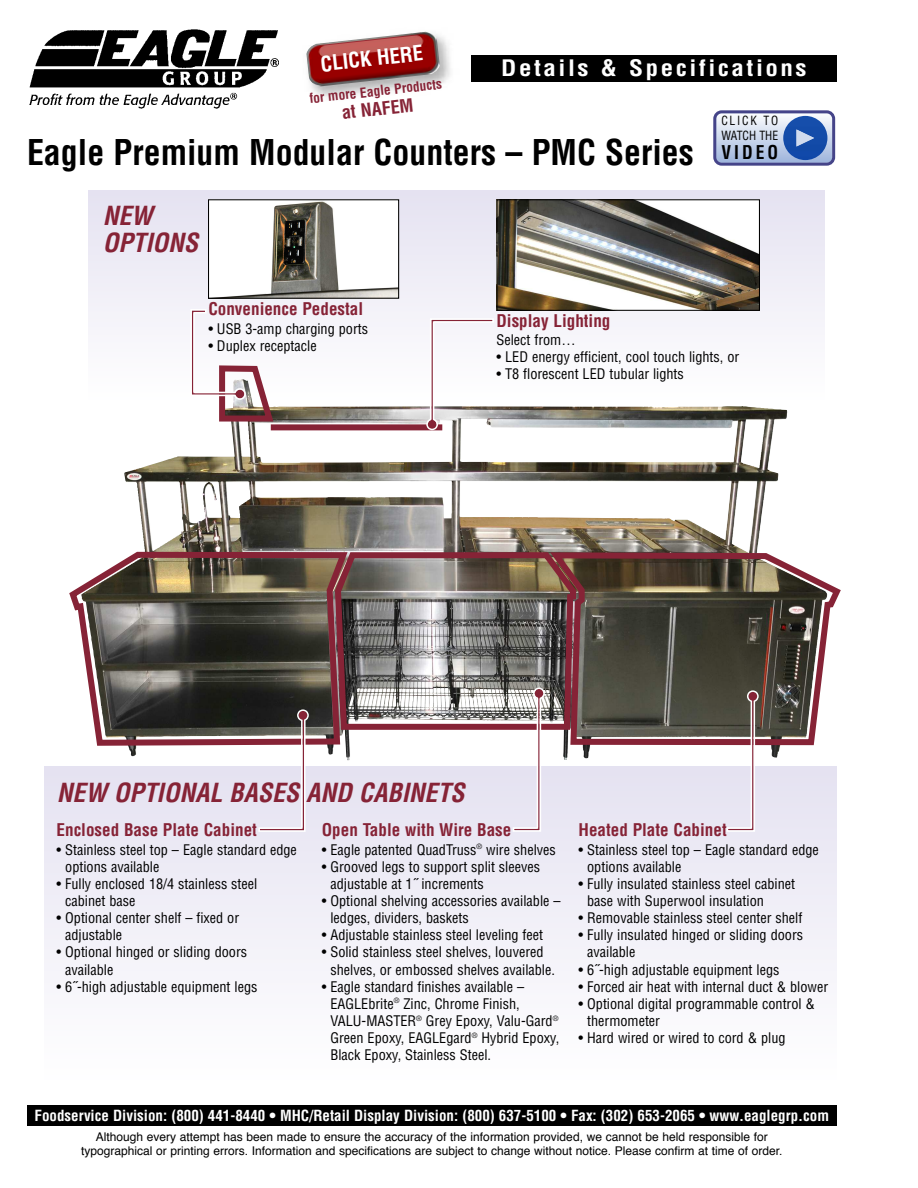
<style>
.page{position:relative;width:918px;height:1188px;background:#fff}
.page>*{position:absolute;margin:0;border:0;box-sizing:border-box;transform-origin:0 0}
.t1{font:700 condensed 34.65px "Helvetica";color:#000}
.t2{font:italic 700 condensed 25.65px/27px "Helvetica";color:#862336}
.t3{font:700 condensed 22.2px "Helvetica";letter-spacing:.1em;color:#fff;scale:1.13 1}
.t4{font:700 condensed 20.85px "Helvetica";color:#fff}
.t5{font:700 condensed 18.6px "Helvetica";letter-spacing:.175em;color:#000;scale:.94 1}
.t6{font:700 condensed 18px "Helvetica";color:#862336}
.t7{font:700 condensed 17.1px "Helvetica";color:#862336}
.t8{font:700 condensed 15px "Helvetica";color:#fff}
.t9{font:condensed 14.25px/17.1px "Helvetica";color:#000}
.t10{font:700 condensed 13.5px "Helvetica";color:#862336}
.t11{font:condensed 12.3px/14.9px "Helvetica";color:#000;scale:.94 1}
.t12{font:12px/14.4px "Helvetica";color:#000;text-align:center}
</style>
<div class="page">
<div style="left:88px;top:190px;width:737px;height:211px;background:linear-gradient(to bottom,#e5e2f1,#fff)"></div>
<div style="left:471px;top:55px;width:366px;height:27px;background:#000"></div>
<div style="left:27px;top:1105px;width:810px;height:21px;background:#000"></div>
<img style="left:30px;top:30px;width:249px;height:79px">
<img style="left:88px;top:379px;width:699px;height:173px">
<div style="left:271px;top:424px;width:171px;height:6px;background:#862336"></div>
<img style="left:210px;top:201px;width:187px;height:96px">
<div style="left:208px;top:199px;width:191px;height:100px;border:1px solid #000"></div>
<img style="left:498px;top:201px;width:260px;height:108px">
<div style="left:496px;top:199px;width:264px;height:112px;border:1px solid #000"></div>
<svg style="left:426px;top:318px;width:68px;height:112px"></svg>
<svg style="left:69px;top:552px;width:266px;height:194px;background:#655a54"></svg>
<svg style="left:576px;top:552px;width:265px;height:193px;background:#62574f"></svg>
<div style="left:45px;top:767px;width:792px;height:315px;background:linear-gradient(to bottom,#e5e2f1,#fff)"></div>
<svg style="left:258px;top:709px;width:51px;height:123px"></svg>
<svg style="left:335px;top:552px;width:241px;height:280px"></svg>
<svg style="left:727px;top:690px;width:32px;height:142px"></svg>
<svg style="left:190px;top:309px;width:83px;height:113px"></svg>
<img style="left:311px;top:31px;width:139px;height:66px">
<img style="left:306px;top:32px;width:134px;height:54px">
<svg style="left:713px;top:110px;width:123px;height:56px;background:#b3bbd9"></svg>
<img style="left:783px;top:116px;width:44px;height:44px">
<img style="left:796px;top:129px;width:18px;height:18px">
<h3 class="t4" style="left:320px;top:52px;width:104px;rotate:-6deg">CLICK HERE</h3>
<h3 class="t3" style="left:501px;top:55px;width:272px">Details &amp; Specifications</h3>
<p class="t10" style="left:309px;top:90px;width:135px;rotate:-6deg">for more Eagle Products</p>
<p class="t6" style="left:341px;top:102px;width:73px;rotate:-6deg">at NAFEM</p>
<p class="t11" style="left:721px;top:113px;width:62px">CLICK TO<br>WATCH THE</p>
<h3 class="t5" style="left:721px;top:142px;width:62px">VIDEO</h3>
<h1 class="t1" style="left:27px;top:133px;width:668px">Eagle Premium Modular Counters – PMC Series</h1>
<h2 class="t2" style="left:103px;top:203px;width:97px">NEW<br>OPTIONS</h2>
<p class="t7" style="left:208px;top:299px;width:156px">Convenience Pedestal</p>
<p class="t9" style="left:208px;top:320px;width:161px">• USB 3-amp charging ports</p>
<p class="t9" style="left:208px;top:337px;width:110px">• Duplex receptacle</p>
<p class="t7" style="left:496px;top:311px;width:116px">Display Lighting</p>
<p class="t9" style="left:496px;top:332px;width:81px">Select from…</p>
<p class="t9" style="left:496px;top:349px;width:244px">• LED energy efficient, cool touch lights, or</p>
<p class="t9" style="left:497px;top:366px;width:189px">• T8 florescent LED tubular lights</p>
<h2 class="t2" style="left:57px;top:780px;width:409px">NEW OPTIONAL BASES AND CABINETS</h2>
<p class="t7" style="left:57px;top:820px;width:202px">Enclosed Base Plate Cabinet</p>
<p class="t9" style="left:65px;top:841px;width:233px;text-indent:-9px">• Stainless steel top – Eagle standard edge options available</p>
<p class="t9" style="left:65px;top:876px;width:194px;text-indent:-9px">• Fully enclosed 18/4 stainless steel cabinet base</p>
<p class="t9" style="left:65px;top:910px;width:176px;text-indent:-9px">• Optional center shelf – fixed or adjustable</p>
<p class="t9" style="left:65px;top:944px;width:184px;text-indent:-9px">• Optional hinged or sliding doors available</p>
<p class="t9" style="left:57px;top:978px;width:202px">• 6˝-high adjustable equipment legs</p>
<p class="t7" style="left:322px;top:820px;width:191px">Open Table with Wire Base</p>
<p class="t9" style="left:322px;top:841px;width:236px">• Eagle patented QuadTruss<sup>®</sup> wire shelves</p>
<p class="t9" style="left:330px;top:858px;width:211px;text-indent:-9px">• Grooved legs to support split sleeves adjustable at 1˝ increments</p>
<p class="t9" style="left:330px;top:893px;width:232px;text-indent:-9px">• Optional shelving accessories available – ledges, dividers, baskets</p>
<p class="t9" style="left:322px;top:927px;width:223px">• Adjustable stainless steel leveling feet</p>
<p class="t9" style="left:330px;top:944px;width:226px;text-indent:-9px">• Solid stainless steel shelves, louvered shelves, or embossed shelves available.</p>
<p class="t9" style="left:330px;top:978px;width:230px;text-indent:-9px">• Eagle standard finishes available – EAGLEbrite<sup>®</sup> Zinc, Chrome Finish, VALU-MASTER<sup>®</sup> Grey Epoxy, Valu-Gard<sup>® </sup>Green Epoxy, EAGLEgard<sup>®</sup> Hybrid Epoxy, Black Epoxy, Stainless Steel.</p>
<p class="t7" style="left:579px;top:820px;width:150px">Heated Plate Cabinet</p>
<p class="t9" style="left:587px;top:841px;width:233px;text-indent:-9px">• Stainless steel top – Eagle standard edge options available</p>
<p class="t9" style="left:587px;top:876px;width:210px;text-indent:-9px">• Fully insulated stainless steel cabinet base with Superwool insulation</p>
<p class="t9" style="left:579px;top:910px;width:225px">• Removable stainless steel center shelf</p>
<p class="t9" style="left:587px;top:927px;width:217px;text-indent:-9px">• Fully insulated hinged or sliding doors available</p>
<p class="t9" style="left:579px;top:961px;width:202px">• 6˝-high adjustable equipment legs</p>
<p class="t9" style="left:579px;top:978px;width:251px">• Forced air heat with internal duct &amp; blower</p>
<p class="t9" style="left:587px;top:995px;width:229px;text-indent:-9px">• Optional digital programmable control &amp; thermometer</p>
<p class="t9" style="left:579px;top:1030px;width:209px">• Hard wired or wired to cord &amp; plug</p>
<p class="t8" style="left:35px;top:1107px;width:796px">Foodservice Division: (800) 441-8440 • MHC/Retail Display Division: (800) 637-5100 • Fax: (302) 653-2065 • www.eaglegrp.com</p>
<p class="t12" style="left:81px;top:1130px;width:703px">Although every attempt has been made to ensure the accuracy of the information provided, we cannot be held responsible for typographical or printing errors. Information and specifications are subject to change without notice. Please confirm at time of order.</p>
</div>
